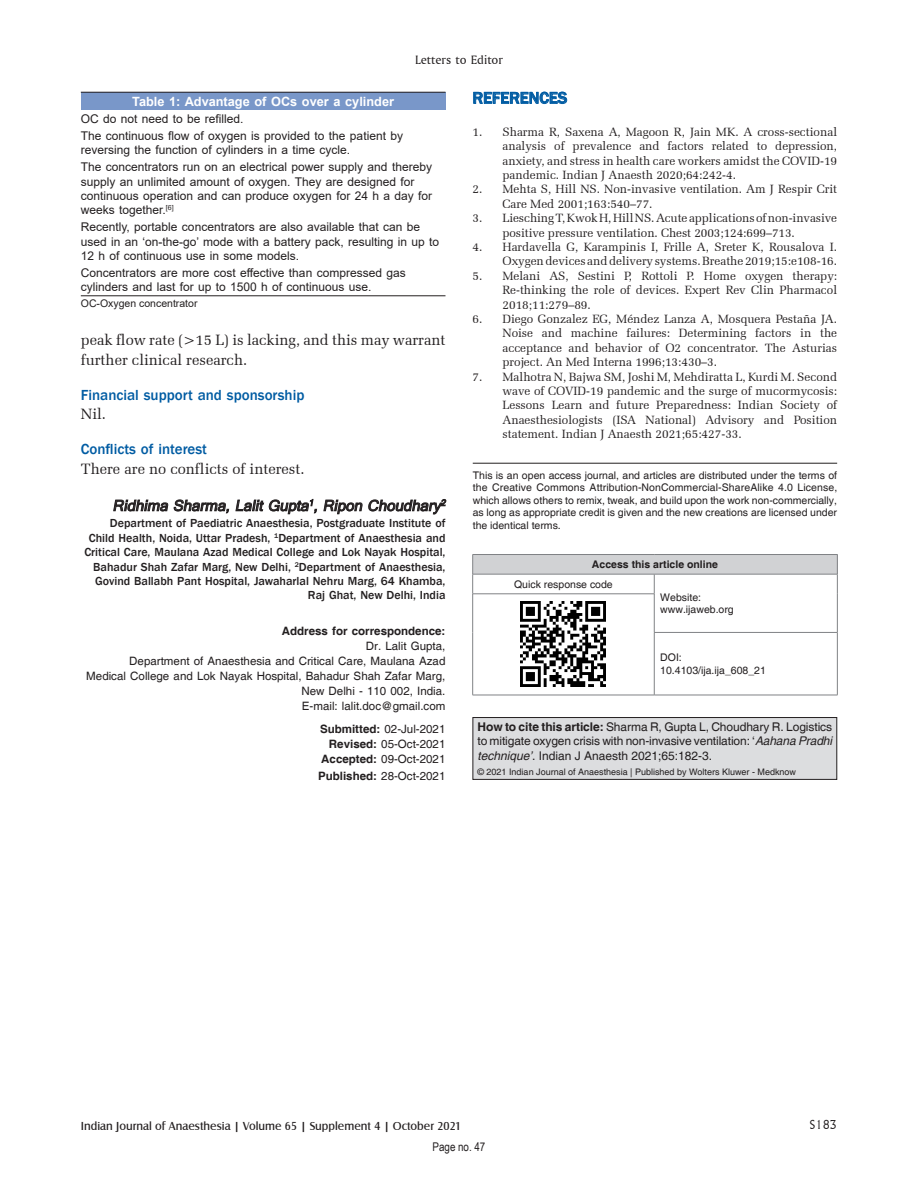
<style>
.page{position:relative;width:918px;height:1188px;background:#fff}
.page>*{position:absolute;margin:0;border:0;box-sizing:border-box;transform-origin:0 0}
.t1{font:500 16.5px "Franklin Gothic";color:#015ca3}
.TX{font:15px/19.5px "Zapf Elliptical 711 BT";color:#231f20}
.t2{font:500 15px "Franklin Gothic";color:#015ca3}
.AU{font:italic 15px "Microsoft Sans Serif";color:#231f20}
.TT{font:700 12.75px "Arial";color:#fff}
.t3{font:12.75px "Amerigo BT Roman A";color:#231f20}
.REF{font:12px/14.4px "Zapf Elliptical 711 BT";color:#231f20;text-align:justify}
.TBL{font:12px/14.4px "Arial";color:#231f20}
.AFF{font:500 12px/14.4px "Franklin Gothic";color:#231f20;text-align:right}
.HTC{font:12px/14.4px "Helvetica";letter-spacing:-.01em;color:#231f20;text-align:justify}
.t4{font:12px "Castle T";color:#231f20}
.TX-2{font:12px "Arial Narrow";color:#231f20}
.t5{font:300 12px "Flareserif 821 BT";color:#231f20}
.ADD{font:11.55px/15px "Helvetica";color:#231f20;text-align:right}
.Reprint{font:10.5px/12.6px "Helvetica";color:#231f20;text-align:justify}
.WEB{font:10.5px/12.6px "Helvetica";color:#231f20}
.AAO{font:700 10.5px "Helvetica";color:#231f20}
.TFN{font:10.5px "Arial";color:#231f20}
.HTC-2{font:9px "Helvetica";color:#231f20}
.s1{font-weight:700}
.s2{font-style:italic}
</style>
<div class="page">
<svg style="left:113px;top:499px;width:55px;height:13px"></svg>
<svg style="left:174px;top:499px;width:55px;height:15px"></svg>
<svg style="left:235px;top:499px;width:82px;height:16px"></svg>
<svg style="left:323px;top:499px;width:123px;height:16px"></svg>
<svg style="left:473px;top:91px;width:94px;height:13px"></svg>
<div style="left:81px;top:92px;width:365px;height:18px;background:#7997c9"></div>
<hr style="left:81px;top:295px;width:365px;height:1px;background:#231f20">
<hr style="left:81px;top:92px;width:365px;height:1px;background:#231f20">
<div style="left:473px;top:718px;width:364px;height:61px;background:#dcdddf"></div>
<div style="left:472px;top:717px;width:365px;height:63px;border:1px solid #231f20"></div>
<hr style="left:473px;top:463px;width:364px;height:1px;background:#231f20">
<div style="left:473px;top:555px;width:364px;height:19px;background:#d1d2d4"></div>
<hr style="left:472px;top:554px;width:182px;height:1px;background:#808285">
<hr style="left:654px;top:554px;width:184px;height:1px;background:#808285">
<hr style="left:837px;top:633px;width:1px;height:62px;background:#808285">
<hr style="left:472px;top:574px;width:182px;height:1px;background:#808285">
<svg style="left:472px;top:555px;width:1px;height:39px"></svg>
<hr style="left:472px;top:594px;width:182px;height:1px;background:#808285">
<hr style="left:472px;top:594px;width:1px;height:38px;background:#808285">
<hr style="left:472px;top:632px;width:1px;height:63px;background:#808285">
<hr style="left:654px;top:633px;width:1px;height:62px;background:#808285">
<hr style="left:654px;top:574px;width:184px;height:1px;background:#808285">
<svg style="left:654px;top:574px;width:1px;height:20px"></svg>
<svg style="left:837px;top:555px;width:1px;height:39px"></svg>
<hr style="left:654px;top:594px;width:1px;height:38px;background:#808285">
<hr style="left:837px;top:594px;width:1px;height:38px;background:#808285">
<hr style="left:654px;top:632px;width:184px;height:1px;background:#808285">
<hr style="left:472px;top:695px;width:182px;height:1px;background:#808285">
<hr style="left:654px;top:695px;width:184px;height:1px;background:#808285">
<img style="left:521px;top:602px;width:85px;height:85px">
<p class="t3" style="left:415px;top:52px;width:89px">Letters to Editor</p>
<p class="TT" style="left:132px;top:92px;width:263px">Table 1: Advantage of OCs over a cylinder</p>
<p class="TBL" style="left:81px;top:111px;width:164px">OC do not need to be refilled.</p>
<p class="TBL" style="left:81px;top:128px;width:324px">The continuous flow of oxygen is provided to the patient by reversing the function of cylinders in a time cycle.</p>
<p class="TBL" style="left:81px;top:160px;width:353px">The concentrators run on an electrical power supply and thereby supply an unlimited amount of oxygen. They are designed for continuous operation and can produce oxygen for 24 h a day for weeks together.<sup>[6]</sup></p>
<p class="TBL" style="left:81px;top:220px;width:360px">Recently, portable concentrators are also available that can be used in an ‘on‑the‑go’ mode with a battery pack, resulting in up to<br>12 h of continuous use in some models.</p>
<p class="TBL" style="left:81px;top:265px;width:326px">Concentrators are more cost effective than compressed gas cylinders and last for up to 1500 h of continuous use.</p>
<p class="TFN" style="left:81px;top:296px;width:118px">OC-Oxygen concentrator</p>
<p class="TX" style="left:81px;top:331px;width:366px">peak flow rate (&gt;15 L) is lacking, and this may warrant further clinical research.</p>
<h2 class="t2" style="left:81px;top:386px;width:225px">Financial support and sponsorship</h2>
<p class="TX" style="left:81px;top:405px;width:27px">Nil.</p>
<h2 class="t2" style="left:81px;top:440px;width:128px">Conflicts of interest</h2>
<p class="TX" style="left:81px;top:459px;width:225px">There are no conflicts of interest.</p>
<p class="AU" style="left:113px;top:496px;width:336px">Ridhima Sharma, Lalit Gupta<sup>1</sup>, Ripon Choudhary<sup>2</sup></p>
<p class="AFF" style="left:84px;top:516px;width:363px">Department of Paediatric Anaesthesia, Postgraduate Institute of Child Health, Noida, Uttar Pradesh, <sup>1</sup>Department of Anaesthesia and Critical Care, Maulana Azad Medical College and Lok Nayak Hospital, Bahadur Shah Zafar Marg, New Delhi, <sup>2</sup>Department of Anaesthesia, Govind Ballabh Pant Hospital, Jawaharlal Nehru Marg, 64 Khamba, Raj Ghat, New Delhi, India</p>
<p class="ADD" style="left:86px;top:624px;width:361px"><span class="s1">Address for correspondence:<br></span>Dr. Lalit Gupta,<br>Department of Anaesthesia and Critical Care, Maulana Azad<br>Medical College and Lok Nayak Hospital, Bahadur Shah Zafar Marg, New Delhi ‑ 110 002, India.<br>E‑mail: lalit.doc@gmail.com</p>
<p class="ADD" style="left:320px;top:721px;width:127px"><span class="s1">Submitted:</span> 02-Jul-2021</p>
<p class="ADD" style="left:329px;top:737px;width:118px"><span class="s1">Revised:</span> 05-Oct-2021</p>
<p class="ADD" style="left:321px;top:752px;width:126px"><span class="s1">Accepted:</span> 09-Oct-2021</p>
<p class="ADD" style="left:318px;top:769px;width:129px"><span class="s1">Published:</span> 28-Oct-2021</p>
<h1 class="t1" style="left:472px;top:88px;width:96px">REFERENCES</h1>
<p class="REF" style="left:502px;top:124px;width:336px;text-indent:-30px">1. Sharma R, Saxena A, Magoon R, Jain MK. A cross‑sectional analysis of prevalence and factors related to depression, anxiety, and stress in health care workers amidst the COVID‑19 pandemic. Indian J Anaesth 2020;64:242‑4.</p>
<p class="REF" style="left:502px;top:182px;width:336px;text-indent:-30px">2. Mehta S, Hill NS. Non‑invasive ventilation. Am J Respir Crit<br>Care Med 2001;163:540–77.</p>
<p class="REF" style="left:502px;top:211px;width:336px;text-indent:-30px">3. LieschingT, KwokH, HillNS. Acute applications of non‑invasive positive pressure ventilation. Chest 2003;124:699–713.</p>
<p class="REF" style="left:472px;top:240px;width:366px;text-align:right">4. Hardavella G, Karampinis I, Frille A, Sreter K, Rousalova I.<br>Oxygen devices and delivery systems. Breathe 2019;15:e108‑16.</p>
<p class="REF" style="left:502px;top:268px;width:336px;text-indent:-30px">5. Melani AS, Sestini P, Rottoli P. Home oxygen therapy:<br>Re‑thinking the role of devices. Expert Rev Clin Pharmacol 2018;11:279–89.</p>
<p class="REF" style="left:502px;top:312px;width:336px;text-indent:-30px">6. Diego Gonzalez EG, Méndez Lanza A, Mosquera Pestaña JA.<br>Noise and machine failures: Determining factors in the acceptance and behavior of O2 concentrator. The Asturias project. An Med Interna 1996;13:430–3.</p>
<p class="REF" style="left:502px;top:369px;width:336px;text-indent:-30px">7. Malhotra N, Bajwa SM, Joshi M, Mehdiratta L, Kurdi M. Second wave of COVID‑19 pandemic and the surge of mucormycosis:<br>Lessons Learn and future Preparedness: Indian Society of Anaesthesiologists (ISA National) Advisory and Position statement. Indian J Anaesth 2021;65:427‑33.</p>
<p class="Reprint" style="left:473px;top:469px;width:366px">This is an open access journal, and articles are distributed under the terms of the Creative Commons Attribution‑NonCommercial‑ShareAlike 4.0 License, which allows others to remix, tweak, and build upon the work non‑commercially, as long as appropriate credit is given and the new creations are licensed under the identical terms.</p>
<p class="AAO" style="left:592px;top:558px;width:128px">Access this article online</p>
<p class="WEB" style="left:514px;top:578px;width:100px">Quick response code</p>
<p class="WEB" style="left:660px;top:591px;width:75px">Website: www.ijaweb.org</p>
<p class="WEB" style="left:660px;top:652px;width:107px">DOI:<br>10.4103/ija.ija_608_21</p>
<p class="HTC" style="left:478px;top:720px;width:356px"><span class="s1">How to cite this article:</span> Sharma R, Gupta L, Choudhary R. Logistics to mitigate oxygen crisis with non‑invasive ventilation: ‘<span class="s2">Aahana Pradhi technique’</span>. Indian J Anaesth 2021;65:182-3.</p>
<p class="HTC-2" style="left:478px;top:766px;width:320px">© 2021 Indian Journal of Anaesthesia | Published by Wolters Kluwer - Medknow</p>
<p class="t4" style="left:81px;top:1119px;width:382px">Indian Journal of Anaesthesia | Volume 65 | Supplement 4 | October 2021</p>
<p class="t5" style="left:810px;top:1117px;width:29px">S183</p>
<p class="TX-2" style="left:433px;top:1138px;width:54px">Page no. 47</p>
</div>
